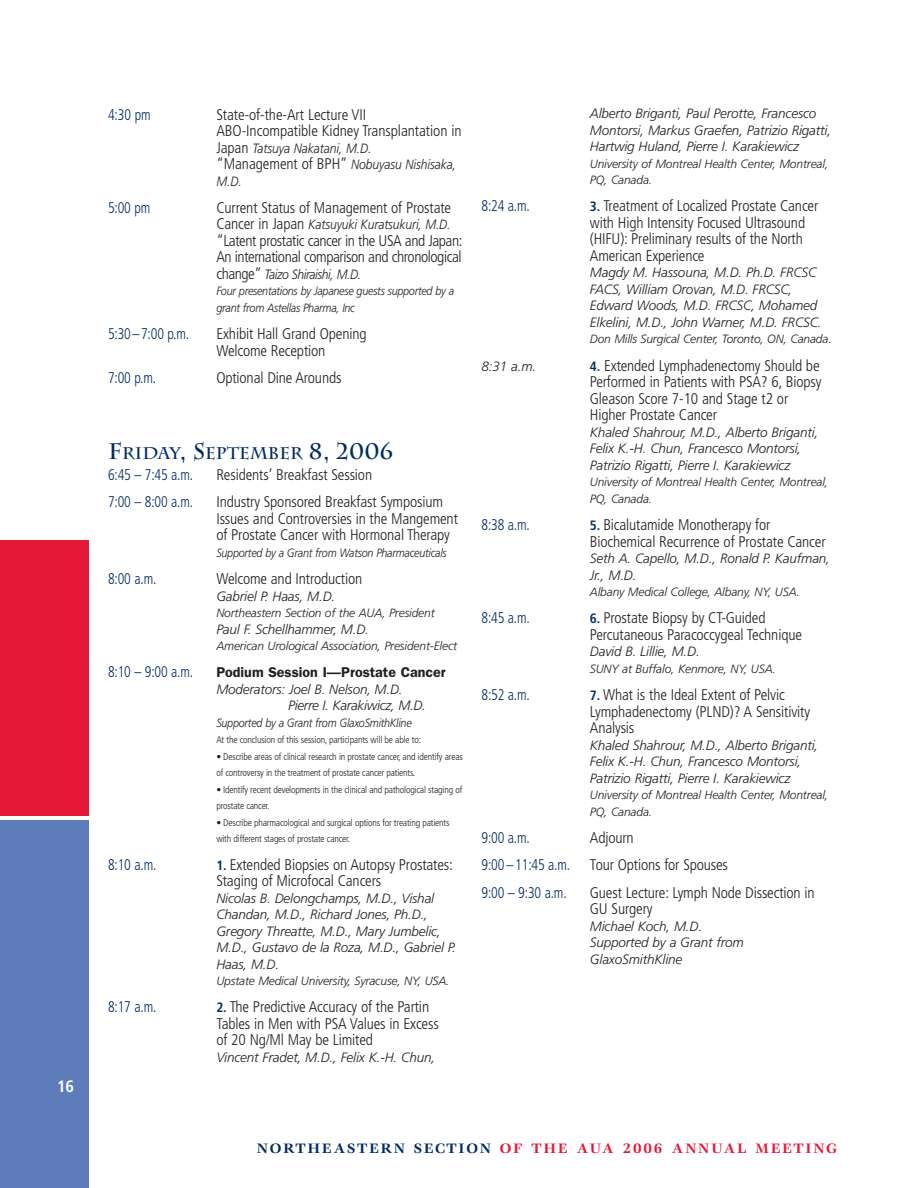
<style>
.page{position:relative;width:918px;height:1188px;background:#fff}
.page>*{position:absolute;margin:0;border:0;box-sizing:border-box;transform-origin:0 0}
.t1{font:700 16.8px "Charlemagne";color:#002c62}
.t2{font:700 condensed 16.5px "Frutiger";color:#fff}
.t3{font:300 condensed 15.45px/16.5px "Frutiger";letter-spacing:-.01em;color:#231f20}
.t4{font:300 condensed 15.45px "Frutiger";letter-spacing:-.01em;color:#002c62;scale:.9 1}
.t5{font:300 condensed 15.45px/16.5px "Frutiger";letter-spacing:-.03em;color:#231f20}
.t6{font:700 15px "Veljovic";letter-spacing:.115em;color:#e51836}
.t7{font:600 14.25px "Franklin Gothic";color:#231f20}
.t8{font:italic 300 13.5px/16.5px "Frutiger";letter-spacing:-.01em;color:#231f20}
.t9{font:italic 300 13.5px/16.5px "Frutiger";letter-spacing:-.01em;color:#231f20;scale:.9 1}
.t10{font:italic 300 13.5px "Frutiger";letter-spacing:-.035em;color:#231f20;scale:.9 1}
.t11{font:italic 300 12px/16.5px "Frutiger";letter-spacing:-.01em;color:#231f20}
.t12{font:italic 300 12px/16.5px "Frutiger";letter-spacing:-.01em;color:#231f20;scale:.9 1}
.t13{font:300 condensed 9.75px/16.5px "Frutiger";letter-spacing:-.02em;color:#231f20}
.s1{font-style:normal;font-stretch:condensed;font-size:15.45px}
.s2{font-size:22.5px}
.s3{font-weight:700;font-size:13.5px;color:#002c62}
.s4{color:#002c62}
</style>
<div class="page">
<div style="left:0;top:821px;width:89px;height:367px;background:#5d7cb9"></div>
<div style="left:0;top:540px;width:89px;height:276px;background:#e51836"></div>
<p class="t2" style="left:57px;top:1080px;width:18px">16</p>
<p class="t4" style="left:108px;top:108px;width:49px">4:30 pm</p>
<p class="t3" style="left:216px;top:107px;width:247px">State-of-the-Art Lecture VII<br>ABO-Incompatible Kidney Transplantation in</p>
<p class="t9" style="left:216px;top:141px;width:268px"><span class="s1">Japan</span> Tatsuya Nakatani, M.D. <span class="s1">“Management of BPH”</span> Nobuyasu Nishisaka,<br>M.D.</p>
<p class="t4" style="left:108px;top:201px;width:48px">5:00 pm</p>
<p class="t3" style="left:216px;top:201px;width:236px">Current Status of Management of Prostate</p>
<p class="t9" style="left:216px;top:218px;width:262px"><span class="s1">Cancer in Japan</span> Katsuyuki Kuratsukuri, M.D.</p>
<p class="t5" style="left:216px;top:234px;width:248px">“Latent prostatic cancer in the USA and Japan:<br>An international comparison and chronological</p>
<p class="t10" style="left:216px;top:269px;width:163px"><span class="s1">change”</span> Taizo Shiraishi, M.D.</p>
<p class="t12" style="left:216px;top:284px;width:266px">Four presentations by Japanese guests supported by a grant from Astellas Pharma, Inc</p>
<p class="t4" style="left:108px;top:328px;width:92px">5:30–7:00 p.m.</p>
<p class="t3" style="left:216px;top:327px;width:152px">Exhibit Hall Grand Opening<br>Welcome Reception</p>
<p class="t4" style="left:108px;top:371px;width:55px">7:00 p.m.</p>
<p class="t3" style="left:216px;top:371px;width:127px">Optional Dine Arounds</p>
<p class="t1" style="left:108px;top:444px;width:287px"><span class="s2">F</span>RIDAY<span class="s2">, S</span>EPTEMBER <span class="s2">8, 2006</span></p>
<p class="t4" style="left:108px;top:468px;width:96px">6:45 – 7:45 a.m.</p>
<p class="t3" style="left:216px;top:468px;width:157px">Residents’ Breakfast Session</p>
<p class="t4" style="left:108px;top:496px;width:96px">7:00 – 8:00 a.m.</p>
<p class="t3" style="left:216px;top:495px;width:243px">Industry Sponsored Breakfast Symposium<br>Issues and Controversies in the Mangement of Prostate Cancer with Hormonal Therapy</p>
<p class="t12" style="left:216px;top:545px;width:258px">Supported by a Grant from Watson Pharmaceuticals</p>
<p class="t4" style="left:108px;top:572px;width:55px">8:00 a.m.</p>
<p class="t3" style="left:216px;top:572px;width:147px">Welcome and Introduction</p>
<p class="t8" style="left:216px;top:589px;width:120px">Gabriel P. Haas, M.D.</p>
<p class="t11" style="left:216px;top:606px;width:220px">Northeastern Section of the AUA, President</p>
<p class="t8" style="left:216px;top:622px;width:154px">Paul F. Schellhammer, M.D.</p>
<p class="t11" style="left:216px;top:639px;width:242px">American Urological Association, President-Elect</p>
<p class="t4" style="left:108px;top:666px;width:96px">8:10 – 9:00 a.m.</p>
<p class="t7" style="left:216px;top:664px;width:231px">Podium Session I—Prostate Cancer</p>
<p class="t8" style="left:288px;top:682px;width:139px;text-indent:-72px">Moderators: Joel B. Nelson, M.D.<br>Pierre I. Karakiwicz, M.D.</p>
<p class="t12" style="left:216px;top:715px;width:219px">Supported by a Grant from GlaxoSmithKline</p>
<p class="t13" style="left:216px;top:733px;width:206px">At the conclusion of this session, participants will be able to:</p>
<p class="t13" style="left:216px;top:749px;width:248px">• Describe areas of clinical research in prostate cancer, and identify areas of controversy in the treatment of prostate cancer patients.</p>
<p class="t13" style="left:216px;top:782px;width:247px">• Identify recent developments in the clinical and pathological staging of prostate cancer.</p>
<p class="t13" style="left:216px;top:815px;width:235px">• Describe pharmacological and surgical options for treating patients with different stages of prostate cancer.</p>
<p class="t4" style="left:108px;top:858px;width:55px">8:10 a.m.</p>
<p class="t3" style="left:216px;top:857px;width:238px"><span class="s3">1.</span> Extended Biopsies on Autopsy Prostates:<br>Staging of Microfocal Cancers</p>
<p class="t8" style="left:216px;top:891px;width:241px">Nicolas B. Delongchamps, M.D., Vishal Chandan, M.D., Richard Jones, Ph.D., Gregory Threatte, M.D., Mary Jumbelic, M.D., Gustavo de la Roza, M.D., Gabriel P.<br>Haas, M.D.</p>
<p class="t11" style="left:216px;top:974px;width:235px">Upstate Medical University, Syracuse, NY, USA.</p>
<p class="t4" style="left:108px;top:1001px;width:55px">8:17 a.m.</p>
<p class="t3" style="left:216px;top:1000px;width:224px"><span class="s3">2.</span> The Predictive Accuracy of the Partin<br>Tables in Men with PSA Values in Excess of 20 Ng/Ml May be Limited</p>
<p class="t8" style="left:216px;top:1050px;width:220px">Vincent Fradet, M.D., Felix K.-H. Chun,</p>
<p class="t8" style="left:590px;top:106px;width:243px">Alberto Briganti, Paul Perotte, Francesco<br>Montorsi, Markus Graefen, Patrizio Rigatti,<br>Hartwig Huland, Pierre I. Karakiewicz</p>
<p class="t11" style="left:590px;top:156px;width:240px">University of Montreal Health Center, Montreal,<br>PQ, Canada.</p>
<p class="t4" style="left:482px;top:200px;width:55px">8:24 a.m.</p>
<p class="t3" style="left:590px;top:199px;width:230px"><span class="s3">3.</span> Treatment of Localized Prostate Cancer with High Intensity Focused Ultrasound (HIFU): Preliminary results of the North American Experience</p>
<p class="t8" style="left:590px;top:266px;width:233px">Magdy M. Hassouna, M.D. Ph.D. FRCSC FACS, William Orovan, M.D. FRCSC, Edward Woods, M.D. FRCSC, Mohamed Elkelini, M.D., John Warner, M.D. FRCSC.</p>
<p class="t11" style="left:590px;top:332px;width:243px">Don Mills Surgical Center, Toronto, ON, Canada.</p>
<p class="t8" style="left:482px;top:359px;width:56px">8:31 a.m.</p>
<p class="t3" style="left:590px;top:358px;width:233px"><span class="s3">4.</span> Extended Lymphadenectomy Should be Performed in Patients with PSA? 6, Biopsy Gleason Score 7-10 and Stage t2 or Higher Prostate Cancer</p>
<p class="t8" style="left:590px;top:425px;width:230px">Khaled Shahrour, M.D., Alberto Briganti,<br>Felix K.-H. Chun, Francesco Montorsi,<br>Patrizio Rigatti, Pierre I. Karakiewicz</p>
<p class="t11" style="left:590px;top:475px;width:240px">University of Montreal Health Center, Montreal,<br>PQ, Canada.</p>
<p class="t4" style="left:482px;top:518px;width:55px">8:38 a.m.</p>
<p class="t3" style="left:590px;top:518px;width:237px"><span class="s3">5.</span> Bicalutamide Monotherapy for<br>Biochemical Recurrence of Prostate Cancer</p>
<p class="t8" style="left:590px;top:551px;width:242px">Seth A. Capello, M.D., Ronald P. Kaufman,<br>Jr., M.D.</p>
<p class="t11" style="left:590px;top:585px;width:212px">Albany Medical College, Albany, NY, USA.</p>
<p class="t4" style="left:482px;top:612px;width:55px">8:45 a.m.</p>
<p class="t3" style="left:590px;top:611px;width:214px"><span class="s3">6.</span> Prostate Biopsy by CT-Guided<br>Percutaneous Paracoccygeal Technique</p>
<p class="t8" style="left:590px;top:644px;width:111px">David B. Lillie, M.D.</p>
<p class="t11" style="left:590px;top:661px;width:188px">SUNY at Buffalo, Kenmore, NY, USA.</p>
<p class="t4" style="left:482px;top:689px;width:55px">8:52 a.m.</p>
<p class="t3" style="left:590px;top:688px;width:222px"><span class="s3">7.</span> What is the Ideal Extent of Pelvic<br>Lymphadenectomy (PLND)? A Sensitivity<br>Analysis</p>
<p class="t8" style="left:590px;top:738px;width:230px">Khaled Shahrour, M.D., Alberto Briganti,<br>Felix K.-H. Chun, Francesco Montorsi,<br>Patrizio Rigatti, Pierre I. Karakiewicz</p>
<p class="t11" style="left:590px;top:788px;width:240px">University of Montreal Health Center, Montreal,<br>PQ, Canada.</p>
<p class="t4" style="left:482px;top:831px;width:55px">9:00 a.m.</p>
<p class="t3" style="left:590px;top:831px;width:45px">Adjourn</p>
<p class="t4" style="left:482px;top:859px;width:100px">9:00 – 11:45 a.m.</p>
<p class="t3" style="left:590px;top:858px;width:140px">Tour Options for Spouses</p>
<p class="t4" style="left:482px;top:886px;width:96px">9:00 – 9:30 a.m.</p>
<p class="t3" style="left:590px;top:885px;width:226px">Guest Lecture: Lymph Node Dissection in<br>GU Surgery</p>
<p class="t8" style="left:590px;top:919px;width:155px">Michael Koch, M.D.<br>Supported by a Grant from<br>GlaxoSmithKline</p>
<p class="t6" style="left:257px;top:1142px;width:582px"><span class="s4">NORTHEASTERN SECTION</span> OF THE AUA 2006 ANNUAL MEETING</p>
</div>
